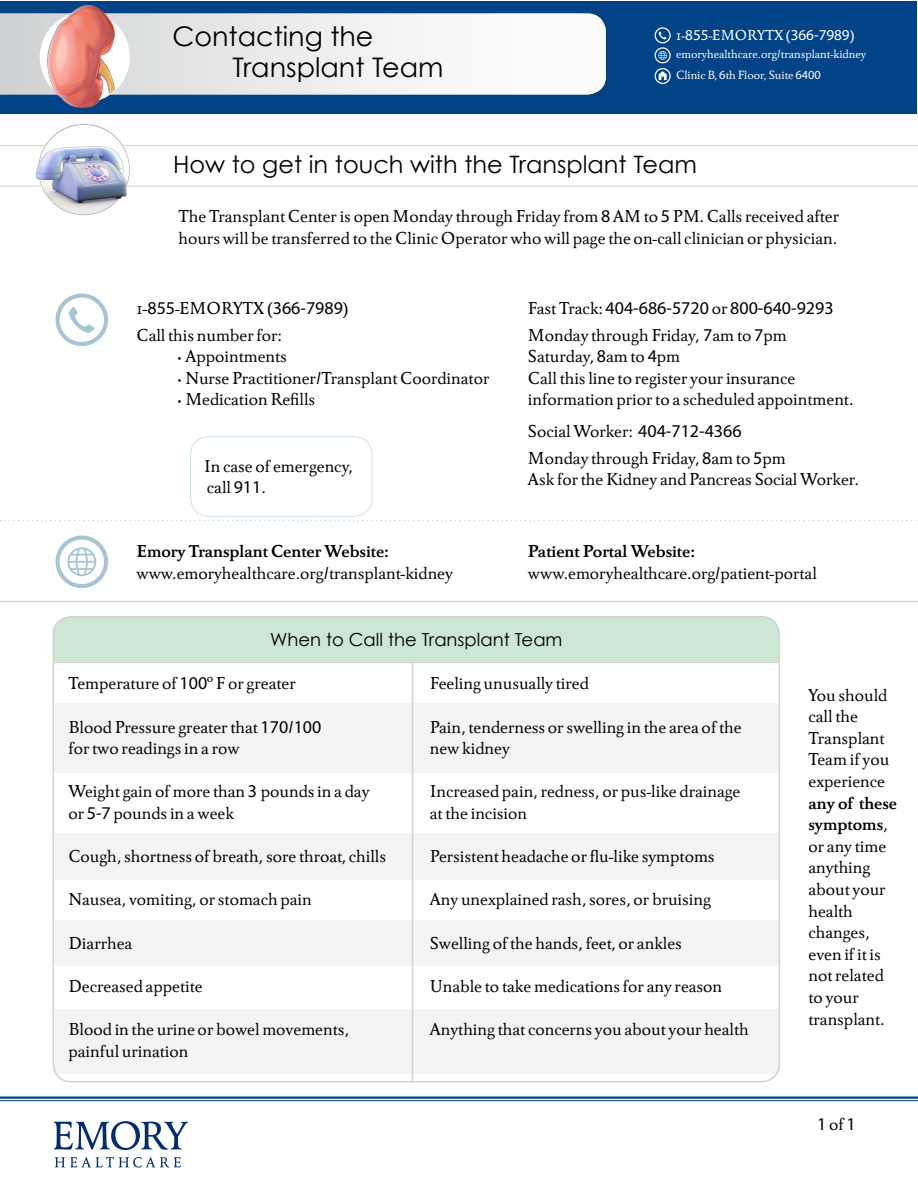
<style>
.page{position:relative;width:918px;height:1188px;background:#fff}
.page>*{position:absolute;margin:0;border:0;box-sizing:border-box;transform-origin:0 0}
.t1{font:27px/30.9px "Century Gothic";color:#000}
.t2{font:24px "Century Gothic";color:#000}
.t3{font:18px/21.6px "Tibere OT";color:#000}
.t4{font:700 18px "Tibere OT";color:#000}
.t5{font:18px "Myriad Pro";color:#000}
.t6{font:18px "Century Gothic";color:#000}
.t7{font:15.15px "Tibere OT";color:#fff}
.t8{font:12.45px/21px "Tibere OT";color:#fff}
.s1{font-family:"Myriad Pro"}
.s2{font-family:"Tibere OT"}
.s3{font-weight:700}
</style>
<div class="page">
<hr style="left:0;top:1096px;width:918px;height:3px;background:#014386">
<hr style="left:0;top:1100px;width:918px;height:1px;background:#014386">
<div style="left:1px;top:1px;width:916px;height:112px;background:#014386"></div>
<svg style="left:0;top:13px;width:606px;height:82px;background:#eaedee"></svg>
<img style="left:33px;top:5px;width:102px;height:103px">
<svg style="left:55px;top:1121px;width:133px;height:29px"></svg>
<svg style="left:55px;top:1157px;width:126px;height:11px"></svg>
<hr style="left:0;top:601px;width:918px;height:1px;background:#d1d3d3">
<svg style="left:0;top:520px;width:918px;height:1px"></svg>
<svg style="left:655px;top:27px;width:16px;height:57px"></svg>
<svg style="left:0;top:145px;width:918px;height:41px"></svg>
<img style="left:24px;top:110px;width:120px;height:119px;border-radius:60px">
<div style="left:190px;top:436px;width:182px;height:81px;border:1px solid #cce7d3;border-radius:18px"></div>
<div style="left:53px;top:703px;width:726px;height:70px;background:#f3f4f4"></div>
<div style="left:53px;top:617px;width:726px;height:45px;background:#cce7d3"></div>
<div style="left:53px;top:833px;width:726px;height:47px;background:#f3f4f4"></div>
<div style="left:53px;top:920px;width:726px;height:47px;background:#f3f4f4"></div>
<div style="left:53px;top:1009px;width:726px;height:64px;background:#f3f4f4"></div>
<hr style="left:53px;top:662px;width:727px;height:1px;background:#d1d3d3">
<div style="left:53px;top:616px;width:727px;height:466px;border:2px solid #d1d3d3;border-radius:18px"></div>
<hr style="left:412px;top:662px;width:1px;height:420px;background:#d1d3d3">
<svg style="left:56px;top:293px;width:52px;height:53px"></svg>
<svg style="left:56px;top:536px;width:52px;height:52px"></svg>
<h1 class="t1" style="left:232px;top:20px;width:213px;text-indent:-60px">Contacting the<br>Transplant Team</h1>
<p class="t7" style="left:676px;top:26px;width:180px">1-<span class="s1">855</span>-EMORYTX (<span class="s1">366-7989</span>)</p>
<p class="t8" style="left:676px;top:44px;width:192px">emoryhealthcare.org/transplant-kidney<br>Clinic B, <span class="s1">6</span>th Floor, Suite <span class="s1">6400</span></p>
<h2 class="t2" style="left:173px;top:150px;width:525px">How to get in touch with the Transplant Team</h2>
<p class="t3" style="left:178px;top:205px;width:662px">The Transplant Center is open Monday through Friday from <span class="s1">8</span> AM to <span class="s1">5</span> PM. Calls received after hours will be transferred to the Clinic Operator who will page the on-call clinician or physician.</p>
<p class="t3" style="left:136px;top:298px;width:214px">1-<span class="s1">855</span>-EMORYTX (<span class="s1">366-7989</span>)</p>
<p class="t5" style="left:528px;top:297px;width:307px"><span class="s2">Fast Track:</span> 404-686-5720 <span class="s2">or</span> 800-640-9293</p>
<p class="t3" style="left:177px;top:324px;width:314px;text-indent:-40px">Call this number for:<br>· Appointments<br>· Nurse Practitioner/Transplant Coordinator · Medication Refills</p>
<p class="t3" style="left:528px;top:324px;width:327px">Monday through Friday, <span class="s1">7</span>am to <span class="s1">7</span>pm Saturday, <span class="s1">8</span>am to <span class="s1">4</span>pm<br>Call this line to register your insurance information prior to a scheduled appointment.</p>
<p class="t3" style="left:204px;top:455px;width:150px">In case of emergency, call <span class="s1">911</span>.</p>
<p class="t3" style="left:528px;top:421px;width:215px">Social Worker: <span class="s1">404-712-4366</span></p>
<p class="t3" style="left:528px;top:447px;width:332px">Monday through Friday, <span class="s1">8</span>am to <span class="s1">5</span>pm<br>Ask for the Kidney and Pancreas Social Worker.</p>
<p class="t4" style="left:136px;top:540px;width:254px">Emory Transplant Center Website:</p>
<p class="t4" style="left:528px;top:540px;width:168px">Patient Portal Website:</p>
<p class="t3" style="left:136px;top:563px;width:318px">www.emoryhealthcare.org/transplant-kidney</p>
<p class="t3" style="left:528px;top:563px;width:290px">www.emoryhealthcare.org/patient-portal</p>
<p class="t6" style="left:270px;top:628px;width:294px">When to Call the Transplant Team</p>
<p class="t3" style="left:68px;top:673px;width:229px">Temperature of <span class="s1">100</span>º F or greater</p>
<p class="t3" style="left:68px;top:716px;width:255px">Blood Pressure greater that <span class="s1">170</span>/<span class="s1">100 </span>for two readings in a row</p>
<p class="t3" style="left:68px;top:781px;width:303px">Weight gain of more than <span class="s1">3</span> pounds in a day or <span class="s1">5-7</span> pounds in a week</p>
<p class="t3" style="left:68px;top:846px;width:319px">Cough, shortness of breath, sore throat, chills</p>
<p class="t3" style="left:68px;top:889px;width:245px">Nausea, vomiting, or stomach pain</p>
<p class="t3" style="left:68px;top:932px;width:65px">Diarrhea</p>
<p class="t3" style="left:68px;top:975px;width:136px">Decreased appetite</p>
<p class="t3" style="left:68px;top:1018px;width:282px">Blood in the urine or bowel movements, painful urination</p>
<p class="t3" style="left:430px;top:673px;width:161px">Feeling unusually tired</p>
<p class="t3" style="left:430px;top:716px;width:313px">Pain, tenderness or swelling in the area of the new kidney</p>
<p class="t3" style="left:430px;top:781px;width:312px">Increased pain, redness, or pus-like drainage at the incision</p>
<p class="t3" style="left:430px;top:846px;width:286px">Persistent headache or flu-like symptoms</p>
<p class="t3" style="left:430px;top:889px;width:283px">Any unexplained rash, sores, or bruising</p>
<p class="t3" style="left:430px;top:932px;width:254px">Swelling of the hands, feet, or ankles</p>
<p class="t3" style="left:430px;top:975px;width:294px">Unable to take medications for any reason</p>
<p class="t3" style="left:430px;top:1018px;width:320px">Anything that concerns you about your health</p>
<p class="t3" style="left:808px;top:684px;width:82px">You should call the<br>Transplant<br>Team if you experience</p>
<p class="t3" style="left:808px;top:792px;width:90px"><span class="s3">any of these symptoms</span>, or any time anything about your health changes, even if it is not related to your transplant.</p>
<p class="t5" style="left:817px;top:1112px;width:40px">1 <span class="s2">of</span> 1</p>
</div>
